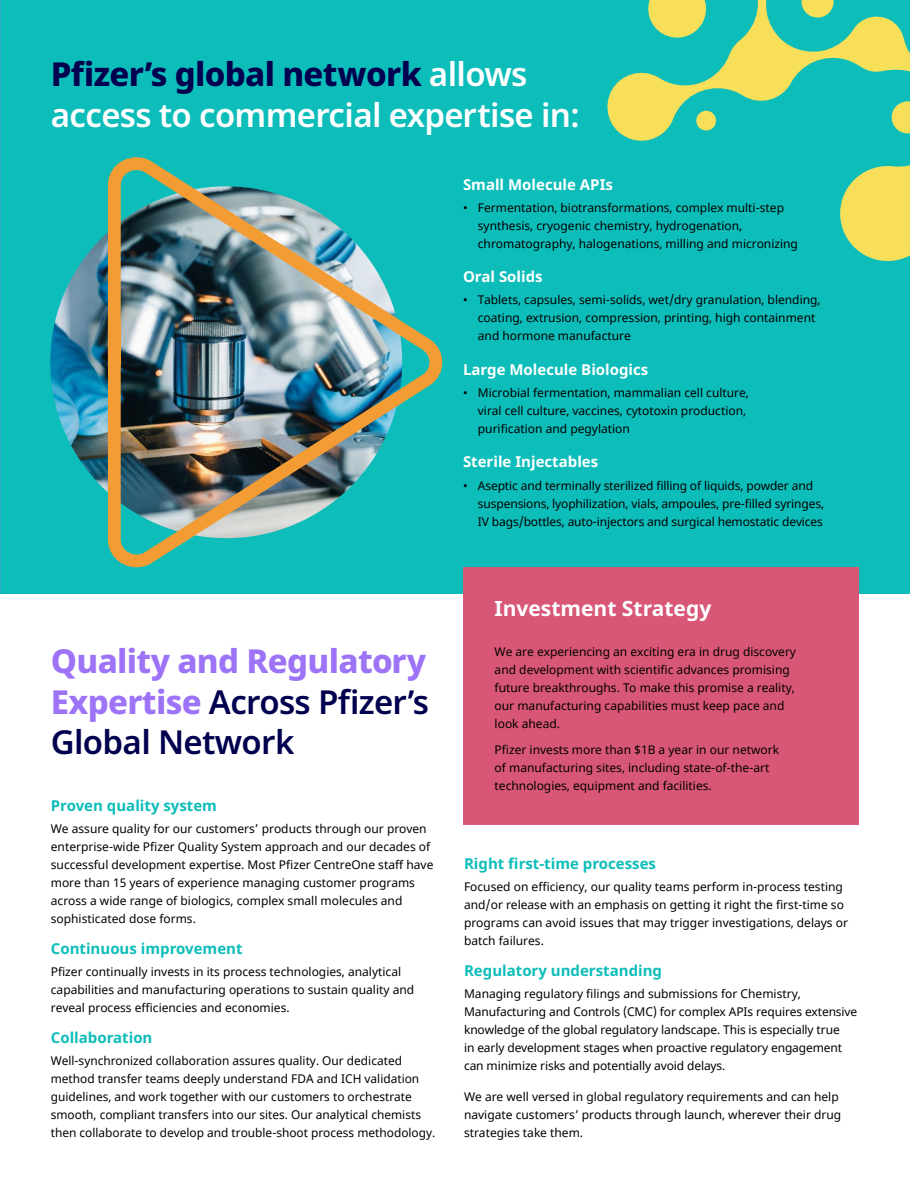
<style>
.page{position:relative;width:910px;height:1188px;background:#fff}
.page>*{position:absolute;margin:0;border:0;box-sizing:border-box;transform-origin:0 0}
.t1{font:600 33px/40.5px "Noto Sans";letter-spacing:-.02em;color:#fff}
.t2{font:800 33px/40.5px "Noto Sans";letter-spacing:-.02em;color:#9d73f7;text-align:justify}
.t3{font:700 21px "Noto Sans";color:#fff}
.t4{font:700 15px "Noto Sans";color:#0dbdba}
.t5{font:700 15px "Noto Sans";color:#fff}
.t6{font:12px/18px "Noto Sans";color:#000}
.s1{font-weight:800;color:#00004e}
.s2{font-weight:600;color:#00004e}
</style>
<div class="page">
<div style="left:0;top:0;width:909px;height:594px;background:#0dbdba"></div>
<div style="left:463px;top:567px;width:395px;height:258px;background:#d95776"></div>
<img style="left:50px;top:186px;width:352px;height:352px;border-radius:176px">
<img style="left:102px;top:158px;width:341px;height:410px">
<svg style="left:607px;top:0;width:302px;height:261px"></svg>
<h1 class="t1" style="left:51px;top:55px;width:530px"><span class="s1">Pfizer’s global network</span> allows access to commercial expertise in:</h1>
<h1 class="t2" style="left:51px;top:641px;width:379px">Quality and Regulatory Expertise <span class="s2">Across Pfizer’s Global Network</span></h1>
<p class="t4" style="left:51px;top:795px;width:168px">Proven quality system</p>
<p class="t6" style="left:51px;top:820px;width:384px">We assure quality for our customers’ products through our proven enterprise-wide Pfizer Quality System approach and our decades of successful development expertise. Most Pfizer CentreOne staff have more than 15 years of experience managing customer programs across a wide range of biologics, complex small molecules and sophisticated dose forms.</p>
<p class="t4" style="left:51px;top:938px;width:193px">Continuous improvement</p>
<p class="t6" style="left:51px;top:963px;width:365px">Pfizer continually invests in its process technologies, analytical capabilities and manufacturing operations to sustain quality and reveal process efficiencies and economies.</p>
<p class="t4" style="left:51px;top:1027px;width:103px">Collaboration</p>
<p class="t6" style="left:51px;top:1052px;width:386px">Well-synchronized collaboration assures quality. Our dedicated method transfer teams deeply understand FDA and ICH validation guidelines, and work together with our customers to orchestrate smooth, compliant transfers into our sites. Our analytical chemists then collaborate to develop and trouble-shoot process methodology.</p>
<p class="t5" style="left:463px;top:174px;width:151px">Small Molecule APIs</p>
<p class="t6" style="left:478px;top:199px;width:321px;text-indent:-15px">• Fermentation, biotransformations, complex multi-step synthesis, cryogenic chemistry, hydrogenation, chromatography, halogenations, milling and micronizing</p>
<p class="t5" style="left:463px;top:266px;width:81px">Oral Solids</p>
<p class="t6" style="left:478px;top:292px;width:344px;text-indent:-15px">• Tablets, capsules, semi-solids, wet/dry granulation, blending, coating, extrusion, compression, printing, high containment and hormone manufacture</p>
<p class="t5" style="left:463px;top:359px;width:187px">Large Molecule Biologics</p>
<p class="t6" style="left:478px;top:384px;width:272px;text-indent:-15px">• Microbial fermentation, mammalian cell culture, viral cell culture, vaccines, cytotoxin production, purification and pegylation</p>
<p class="t5" style="left:463px;top:451px;width:137px">Sterile Injectables</p>
<p class="t6" style="left:478px;top:477px;width:347px;text-indent:-15px">• Aseptic and terminally sterilized filling of liquids, powder and suspensions, lyophilization, vials, ampoules, pre-filled syringes,<br>IV bags/bottles, auto-injectors and surgical hemostatic devices</p>
<h2 class="t3" style="left:494px;top:594px;width:218px">Investment Strategy</h2>
<p class="t6" style="left:494px;top:643px;width:303px">We are experiencing an exciting era in drug discovery and development with scientific advances promising future breakthroughs. To make this promise a reality, our manufacturing capabilities must keep pace and look ahead.</p>
<p class="t6" style="left:494px;top:741px;width:286px">Pfizer invests more than $1B a year in our network of manufacturing sites, including state-of-the-art technologies, equipment and facilities.</p>
<p class="t4" style="left:464px;top:853px;width:193px">Right first-time processes</p>
<p class="t6" style="left:464px;top:878px;width:385px">Focused on efficiency, our quality teams perform in-process testing and/or release with an emphasis on getting it right the first-time so programs can avoid issues that may trigger investigations, delays or batch failures.</p>
<p class="t4" style="left:464px;top:960px;width:199px">Regulatory understanding</p>
<p class="t6" style="left:464px;top:985px;width:395px">Managing regulatory filings and submissions for Chemistry, Manufacturing and Controls (CMC) for complex APIs requires extensive knowledge of the global regulatory landscape. This is especially true<br>in early development stages when proactive regulatory engagement can minimize risks and potentially avoid delays.</p>
<p class="t6" style="left:464px;top:1088px;width:378px">We are well versed in global regulatory requirements and can help navigate customers’ products through launch, wherever their drug strategies take them.</p>
</div>
